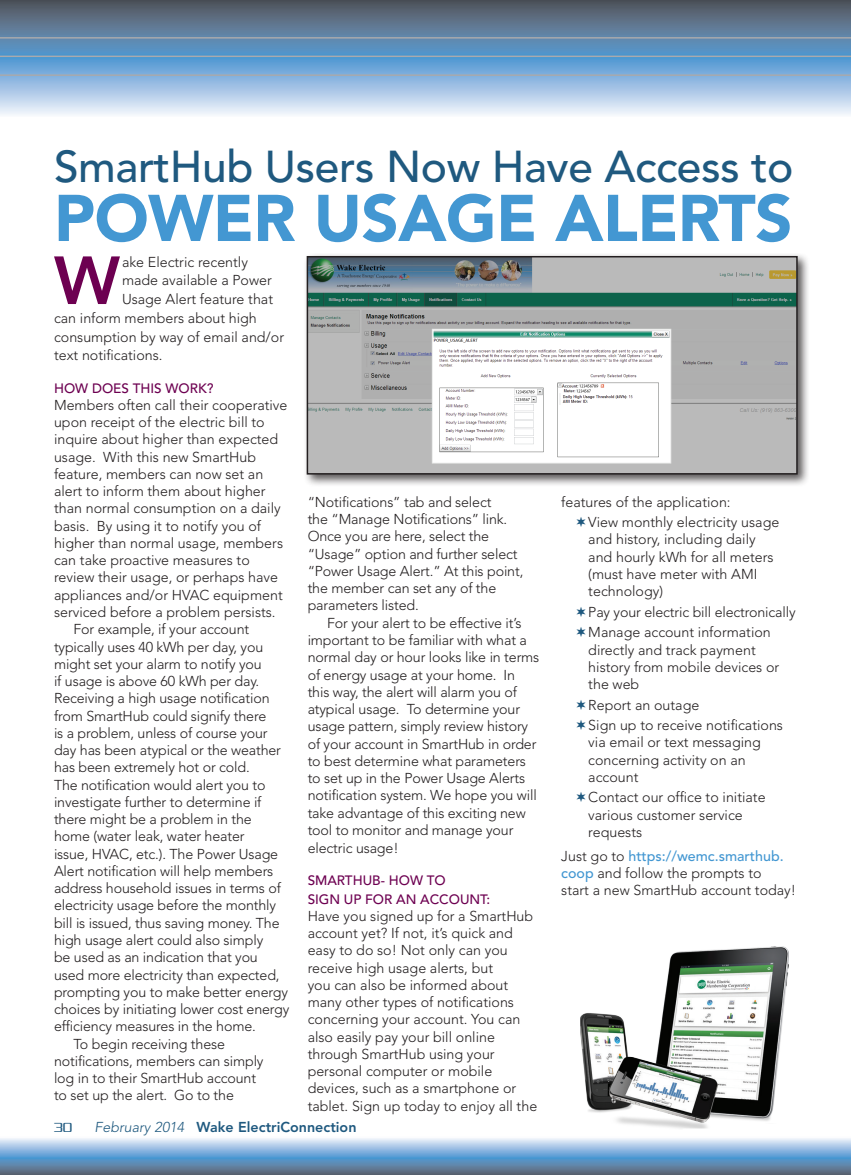
<style>
.page{position:relative;width:851px;height:1175px;background:#fff}
.page>*{position:absolute;margin:0;border:0;box-sizing:border-box;transform-origin:0 0}
.t1{font:800 67.2px "Avenir";color:#6d0051}
.t2{font:900 65.25px "Avenir";letter-spacing:-.01em;color:#4397d2}
.t3{font:500 44.25px "Avenir";letter-spacing:-.01em;color:#1f597f}
.t4{font:300 14.25px/17.2px "Avenir";letter-spacing:-.01em;color:#231f20}
.t5{font:800 14.25px "Avenir";color:#1f597f}
.t6{font:300 14.25px "Serpentine";color:#1f597f}
.t7{font:500 13.5px "Avenir";color:#6d0051}
.s1{font-weight:500;color:#4397d2}
.s2{font-weight:300;font-style:italic}
</style>
<div class="page">
<svg style="left:0;top:0;width:850px;height:115px;background:#7d9ebd"></svg>
<hr style="left:0;top:37px;width:850px;height:2px;background:#a8a9ad">
<hr style="left:0;top:56px;width:850px;height:1px;background:#a8a9ad">
<hr style="left:0;top:74px;width:850px;height:2px;background:#a8a9ad">
<svg style="left:0;top:1138px;width:850px;height:36px;background:#81a5c8"></svg>
<div style="left:303px;top:252px;width:507px;height:235px;background:#231f20;opacity:.75"></div>
<img style="left:309px;top:259px;width:485px;height:212px">
<div style="left:306px;top:256px;width:491px;height:218px;border:2px solid #231f20"></div>
<img style="left:580px;top:946px;width:208px;height:183px">
<h3 class="t3" style="left:54px;top:142px;width:741px">SmartHub Users Now Have Access to</h3>
<h2 class="t2" style="left:54px;top:179px;width:740px">POWER USAGE ALERTS</h2>
<h1 class="t1" style="left:54px;top:241px;width:67px">W</h1>
<p class="t4" style="left:122px;top:253px;width:127px">ake Electric recently</p>
<p class="t4" style="left:122px;top:272px;width:151px">made available a Power</p>
<p class="t4" style="left:122px;top:290px;width:152px">Usage Alert feature that</p>
<p class="t4" style="left:54px;top:309px;width:204px">can inform members about high</p>
<p class="t4" style="left:54px;top:328px;width:231px">consumption by way of email and/or</p>
<p class="t4" style="left:54px;top:347px;width:110px">text notifications.</p>
<p class="t7" style="left:54px;top:380px;width:58px">How does</p>
<p class="t7" style="left:133px;top:380px;width:9px">this</p>
<p class="t7" style="left:165px;top:380px;width:12px">work</p>
<p class="t7" style="left:207px;top:380px;width:8px">?</p>
<p class="t4" style="left:54px;top:396px;width:235px">Members often call their cooperative</p>
<p class="t4" style="left:54px;top:413px;width:212px">upon receipt of the electric bill to</p>
<p class="t4" style="left:54px;top:431px;width:226px">inquire about higher than expected</p>
<p class="t4" style="left:54px;top:448px;width:204px">usage. With this new SmartHub</p>
<p class="t4" style="left:54px;top:465px;width:211px">feature, members can now set an</p>
<p class="t4" style="left:54px;top:482px;width:213px">alert to inform them about higher</p>
<p class="t4" style="left:54px;top:500px;width:228px">than normal consumption on a daily</p>
<p class="t4" style="left:54px;top:517px;width:209px">basis. By using it to notify you of</p>
<p class="t4" style="left:54px;top:534px;width:230px">higher than normal usage, members</p>
<p class="t4" style="left:54px;top:551px;width:197px">can take proactive measures to</p>
<p class="t4" style="left:54px;top:569px;width:225px">review their usage, or perhaps have</p>
<p class="t4" style="left:54px;top:586px;width:230px">appliances and/or HVAC equipment</p>
<p class="t4" style="left:54px;top:603px;width:223px">serviced before a problem persists.</p>
<p class="t4" style="left:73px;top:621px;width:177px">For example, if your account</p>
<p class="t4" style="left:54px;top:638px;width:211px">typically uses 40 kWh per day, you</p>
<p class="t4" style="left:54px;top:655px;width:209px">might set your alarm to notify you</p>
<p class="t4" style="left:54px;top:672px;width:207px">if usage is above 60 kWh per day.</p>
<p class="t4" style="left:54px;top:690px;width:217px">Receiving a high usage notification</p>
<p class="t4" style="left:54px;top:707px;width:214px">from SmartHub could signify there</p>
<p class="t4" style="left:54px;top:724px;width:215px">is a problem, unless of course your</p>
<p class="t4" style="left:54px;top:741px;width:228px">day has been atypical or the weather</p>
<p class="t4" style="left:54px;top:759px;width:197px">has been extremely hot or cold.</p>
<p class="t4" style="left:54px;top:776px;width:213px">The notification would alert you to</p>
<p class="t4" style="left:54px;top:793px;width:209px">investigate further to determine if</p>
<p class="t4" style="left:54px;top:810px;width:199px">there might be a problem in the</p>
<p class="t4" style="left:54px;top:828px;width:192px">home (water leak, water heater</p>
<p class="t4" style="left:54px;top:845px;width:226px">issue, HVAC, etc.). The Power Usage</p>
<p class="t4" style="left:54px;top:862px;width:221px">Alert notification will help members</p>
<p class="t4" style="left:54px;top:879px;width:228px">address household issues in terms of</p>
<p class="t4" style="left:54px;top:897px;width:224px">electricity usage before the monthly</p>
<p class="t4" style="left:54px;top:914px;width:227px">bill is issued, thus saving money. The</p>
<p class="t4" style="left:54px;top:931px;width:211px">high usage alert could also simply</p>
<p class="t4" style="left:54px;top:948px;width:205px">be used as an indication that you</p>
<p class="t4" style="left:54px;top:966px;width:227px">used more electricity than expected,</p>
<p class="t4" style="left:54px;top:983px;width:235px">prompting you to make better energy</p>
<p class="t4" style="left:54px;top:1000px;width:237px">choices by initiating lower cost energy</p>
<p class="t4" style="left:54px;top:1017px;width:203px">efficiency measures in the home.</p>
<p class="t4" style="left:73px;top:1035px;width:153px">To begin receiving these</p>
<p class="t4" style="left:54px;top:1052px;width:211px">notifications, members can simply</p>
<p class="t4" style="left:54px;top:1069px;width:204px">log in to their SmartHub account</p>
<p class="t4" style="left:54px;top:1086px;width:181px">to set up the alert. Go to the</p>
<p class="t4" style="left:588px;top:491px;width:192px;line-height:20.5px;text-indent:-27px">features of the application:<br>View monthly electricity usage</p>
<p class="t4" style="left:588px;top:531px;width:187px">and history, including daily and hourly kWh for all meters (must have meter with AMI technology)</p>
<p class="t4" style="left:588px;top:601px;width:209px;line-height:20.5px">Pay your electric bill electronically<br>Manage account information</p>
<p class="t4" style="left:588px;top:641px;width:192px">directly and track payment history from mobile devices or the web</p>
<p class="t4" style="left:588px;top:694px;width:196px;line-height:20.5px">Report an outage<br>Sign up to receive notifications</p>
<p class="t4" style="left:588px;top:734px;width:174px">via email or text messaging concerning activity on an account</p>
<p class="t4" style="left:588px;top:789px;width:179px">Contact our office to initiate various customer service requests</p>
<p class="t4" style="left:561px;top:847px;width:236px">Just go to <span class="s1">https://wemc.smarthub. coop</span> and follow the prompts to<br>start a new SmartHub account today!</p>
<p class="t4" style="left:307px;top:493px;width:217px">“Notifications” tab and select<br>the “Manage Notifications” link.<br>Once you are here, select the “Usage” option and further select “Power Usage Alert.” At this point, the member can set any of the parameters listed.</p>
<p class="t4" style="left:307px;top:614px;width:233px;text-indent:19px">For your alert to be effective it’s important to be familiar with what a normal day or hour looks like in terms of energy usage at your home. In this way, the alert will alarm you of atypical usage. To determine your usage pattern, simply review history of your account in SmartHub in order to best determine what parameters to set up in the Power Usage Alerts notification system. We hope you will take advantage of this exciting new tool to monitor and manage your electric usage!</p>
<p class="t7" style="left:308px;top:872px;width:18px">Smart</p>
<p class="t7" style="left:352px;top:872px;width:91px">Hu b- How To</p>
<p class="t7" style="left:308px;top:891px;width:17px">Sign</p>
<p class="t7" style="left:344px;top:891px;width:97px">Up for an Account</p>
<p class="t7" style="left:486px;top:891px;width:5px">:</p>
<p class="t4" style="left:307px;top:907px;width:231px">Have you signed up for a SmartHub account yet? If not, it’s quick and easy to do so! Not only can you receive high usage alerts, but<br>you can also be informed about many other types of notifications concerning your account. You can also easily pay your bill online through SmartHub using your personal computer or mobile devices, such as a smartphone or tablet. Sign up today to enjoy all the</p>
<p class="t6" style="left:54px;top:1119px;width:20px">30</p>
<p class="t5" style="left:94px;top:1118px;width:263px"><span class="s2">February 2014</span> Wake ElectriConnection</p>
</div>
